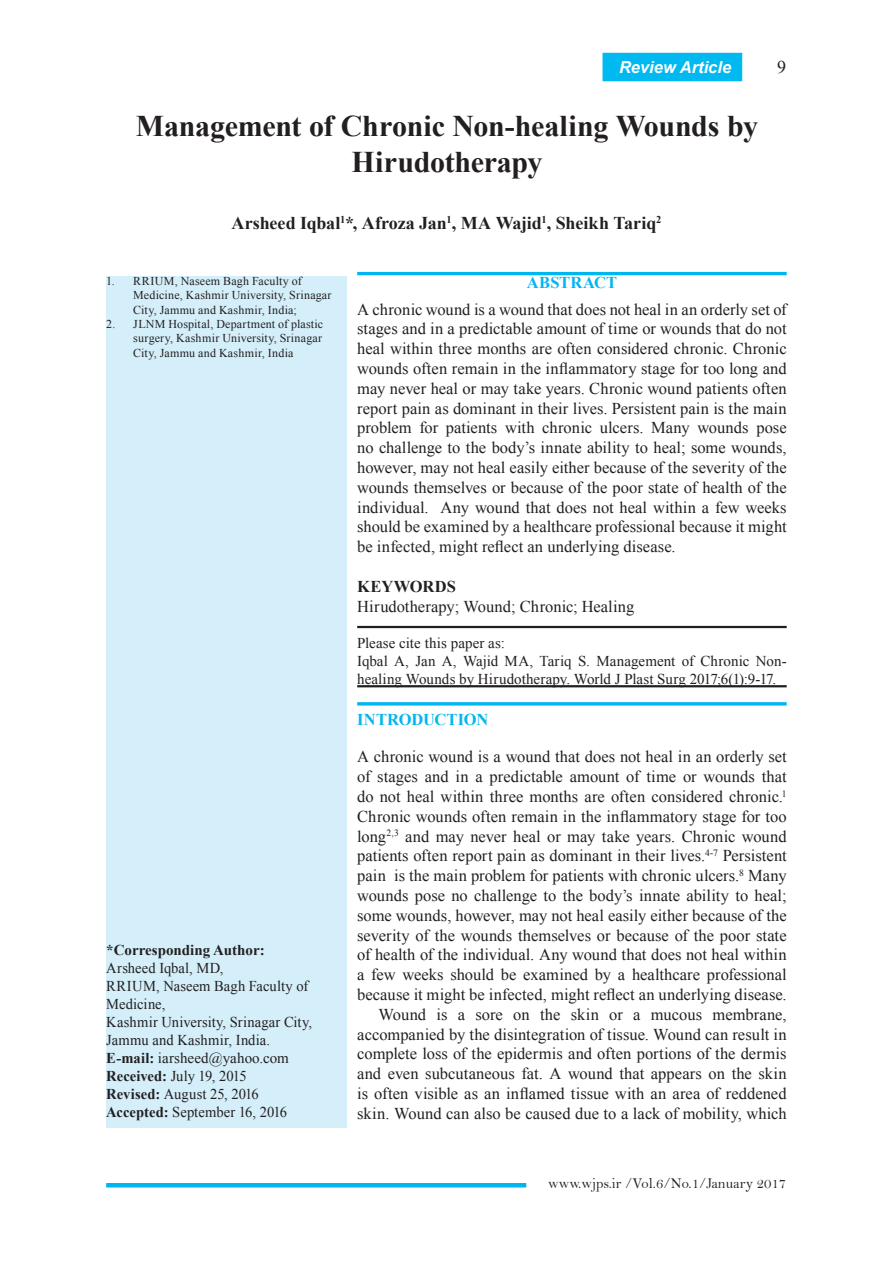
<style>
.page{position:relative;width:893px;height:1263px;background:#fff}
.page>*{position:absolute;margin:0;border:0;box-sizing:border-box;transform-origin:0 0}
.t1{font:700 30px/36px "Times New Roman";letter-spacing:-.01em;color:#231f20;text-align:center}
.t2{font:700 18px "Times New Roman";letter-spacing:-.005em;color:#231f20}
.t3{font:italic 700 18px "Times New Roman";letter-spacing:.005em;color:#fff}
.t4{font:18px "Times New Roman";color:#231f20}
.t5{font:16.5px/19.8px "Times New Roman";color:#231f20;text-align:justify}
.t6{font:italic 700 16.5px "Arial";color:#fff}
.t7{font:700 16.5px "Times New Roman";letter-spacing:-.005em;color:#00b6f0}
.t8{font:700 16.5px "Times New Roman";letter-spacing:.015em;color:#00b6f0}
.t9{font:700 16.5px "Times New Roman";letter-spacing:.005em;color:#231f20}
.t10{font:15px/18px "Times New Roman";letter-spacing:.005em;color:#231f20}
.t11{font:15px "Bell";color:#231f20}
.t12{font:700 15px "Times New Roman";color:#231f20}
.t13{font:12px/14.4px "Times New Roman";letter-spacing:.02em;color:#231f20}
.s1{font-weight:700}
</style>
<div class="page">
<hr style="left:106px;top:1183px;width:420px;height:4px;background:#00b6f0">
<hr style="left:357px;top:272px;width:430px;height:3px;background:#00b6f0">
<hr style="left:357px;top:626px;width:430px;height:2px;background:#231f20">
<hr style="left:357px;top:685px;width:430px;height:2px;background:#231f20">
<hr style="left:357px;top:702px;width:430px;height:3px;background:#00b6f0">
<div style="left:106px;top:276px;width:241px;height:852px;background:#d4effa"></div>
<div style="left:602px;top:53px;width:140px;height:28px;background:#00b9f1"></div>
<p class="t3" style="left:665px;top:54px;width:82px">Iqbal et al.</p>
<p class="t4" style="left:777px;top:55px;width:10px">9</p>
<p class="t6" style="left:619px;top:57px;width:114px">Review Article</p>
<h1 class="t1" style="left:136px;top:107px;width:624px">Management of Chronic Non-healing Wounds by<br>Hirudotherapy</h1>
<p class="t2" style="left:232px;top:211px;width:431px">Arsheed Iqbal<sup>1</sup>*, Afroza Jan<sup>1</sup>, MA Wajid<sup>1</sup>, Sheikh Tariq<sup>2</sup></p>
<p class="t13" style="left:133px;top:273px;width:200px;text-indent:-27px">1. RRIUM, Naseem Bagh Faculty of<br>Medicine, Kashmir University, Srinagar<br>City, Jammu and Kashmir, India;</p>
<p class="t13" style="left:133px;top:316px;width:191px;text-align:justify;text-indent:-27px">2. JLNM Hospital, Department of plastic surgery, Kashmir University, Srinagar City, Jammu and Kashmir, India</p>
<p class="t12" style="left:106px;top:940px;width:160px">*Corresponding Author:</p>
<p class="t10" style="left:106px;top:959px;width:207px">Arsheed Iqbal, MD,<br>RRIUM, Naseem Bagh Faculty of<br>Medicine,<br>Kashmir University, Srinagar City,<br>Jammu and Kashmir, India.<br><span class="s1">E-mail:</span> iarsheed@yahoo.com<br><span class="s1">Received:</span> July 19, 2015<br><span class="s1">Revised:</span> August 25, 2016<br><span class="s1">Accepted:</span> September 16, 2016</p>
<p class="t8" style="left:527px;top:271px;width:92px">ABSTRACT</p>
<p class="t5" style="left:357px;top:299px;width:431px">A chronic wound is a wound that does not heal in an orderly set of stages and in a predictable amount of time or wounds that do not heal within three months are often considered chronic. Chronic wounds often remain in the inflammatory stage for too long and may never heal or may take years. Chronic wound patients often report pain as dominant in their lives. Persistent pain is the main problem for patients with chronic ulcers. Many wounds pose no challenge to the body’s innate ability to heal; some wounds, however, may not heal easily either because of the severity of the wounds themselves or because of the poor state of health of the individual. Any wound that does not heal within a few weeks should be examined by a healthcare professional because it might be infected, might reflect an underlying disease.</p>
<p class="t9" style="left:357px;top:575px;width:100px">KEYWORDS</p>
<p class="t5" style="left:357px;top:596px;width:279px">Hirudotherapy; Wound; Chronic; Healing</p>
<p class="t10" style="left:357px;top:633px;width:431px">Please cite this paper as:<br>Iqbal A, Jan A, Wajid MA, Tariq S. Management of Chronic Non&shy;healing Wounds by Hirudotherapy. World J Plast Surg 2017;6(1):9-17.</p>
<p class="t7" style="left:357px;top:708px;width:133px">INTRODUCTION</p>
<p class="t5" style="left:357px;top:747px;width:431px;text-align:right">A chronic wound is a wound that does not heal in an orderly set of stages and in a predictable amount of time or wounds that do not heal within three months are often considered chronic.<sup>1<br></sup>Chronic wounds often remain in the inflammatory stage for too long<sup>2,3</sup> and may never heal or may take years. Chronic wound patients often report pain as dominant in their lives.<sup>4-7</sup> Persistent pain is the main problem for patients with chronic ulcers.<sup>8</sup> Many wounds pose no challenge to the body’s innate ability to heal; some wounds, however, may not heal easily either because of the severity of the wounds themselves or because of the poor state of health of the individual. Any wound that does not heal within a few weeks should be examined by a healthcare professional because it might be infected, might reflect an underlying disease.<br>Wound is a sore on the skin or a mucous membrane, accompanied by the disintegration of tissue. Wound can result in complete loss of the epidermis and often portions of the dermis and even subcutaneous fat. A wound that appears on the skin is often visible as an inflamed tissue with an area of reddened skin. Wound can also be caused due to a lack of mobility, which</p>
<p class="t11" style="left:548px;top:1174px;width:240px">www.wjps.ir /Vol.6/No.1/January 2017</p>
</div>
